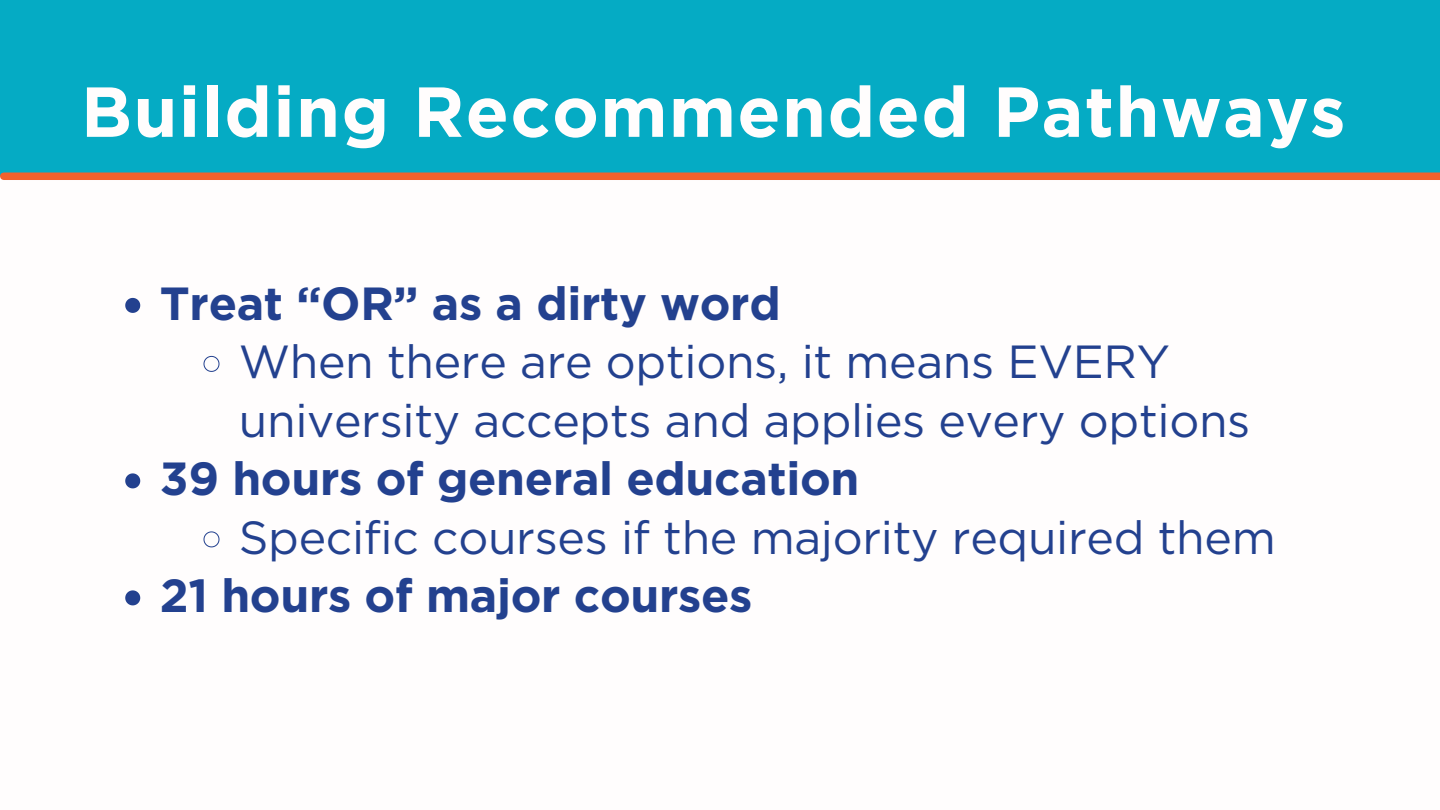
<style>
.page{position:relative;width:1440px;height:810px;background:#fff}
.page>*{position:absolute;margin:0;border:0;box-sizing:border-box;transform-origin:0 0}
.t1{font:700 70.6px "Gotham";letter-spacing:.02em;color:#fffdfd}
.t2{font:46.4px/58.5px "Gotham";letter-spacing:-.005em;color:#23418f}
.t3{font:700 46.4px "Gotham";letter-spacing:-.005em;color:#23418f}
</style>
<div class="page">
<div style="left:0;top:0;width:1440px;height:176px;background:#05abc4"></div>
<div style="left:4px;top:173px;width:1436px;height:7px;background:#f2612d"></div>
<svg style="left:125px;top:298px;width:15px;height:15px"></svg>
<svg style="left:203px;top:356px;width:17px;height:16px"></svg>
<svg style="left:125px;top:473px;width:15px;height:15px"></svg>
<svg style="left:203px;top:531px;width:17px;height:17px"></svg>
<svg style="left:125px;top:590px;width:15px;height:15px"></svg>
<h1 class="t1" style="left:81px;top:69px;width:1266px">Building Recommended Pathways</h1>
<p class="t3" style="left:160px;top:275px;width:622px">Treat “OR” as a dirty word</p>
<p class="t2" style="left:239px;top:332px;width:1013px">When there are options, it means EVERY university accepts and applies every options</p>
<p class="t3" style="left:160px;top:451px;width:701px">39 hours of general education</p>
<p class="t2" style="left:239px;top:508px;width:1038px">Specific courses if the majority required them</p>
<p class="t3" style="left:160px;top:568px;width:594px">21 hours of major courses</p>
</div>
